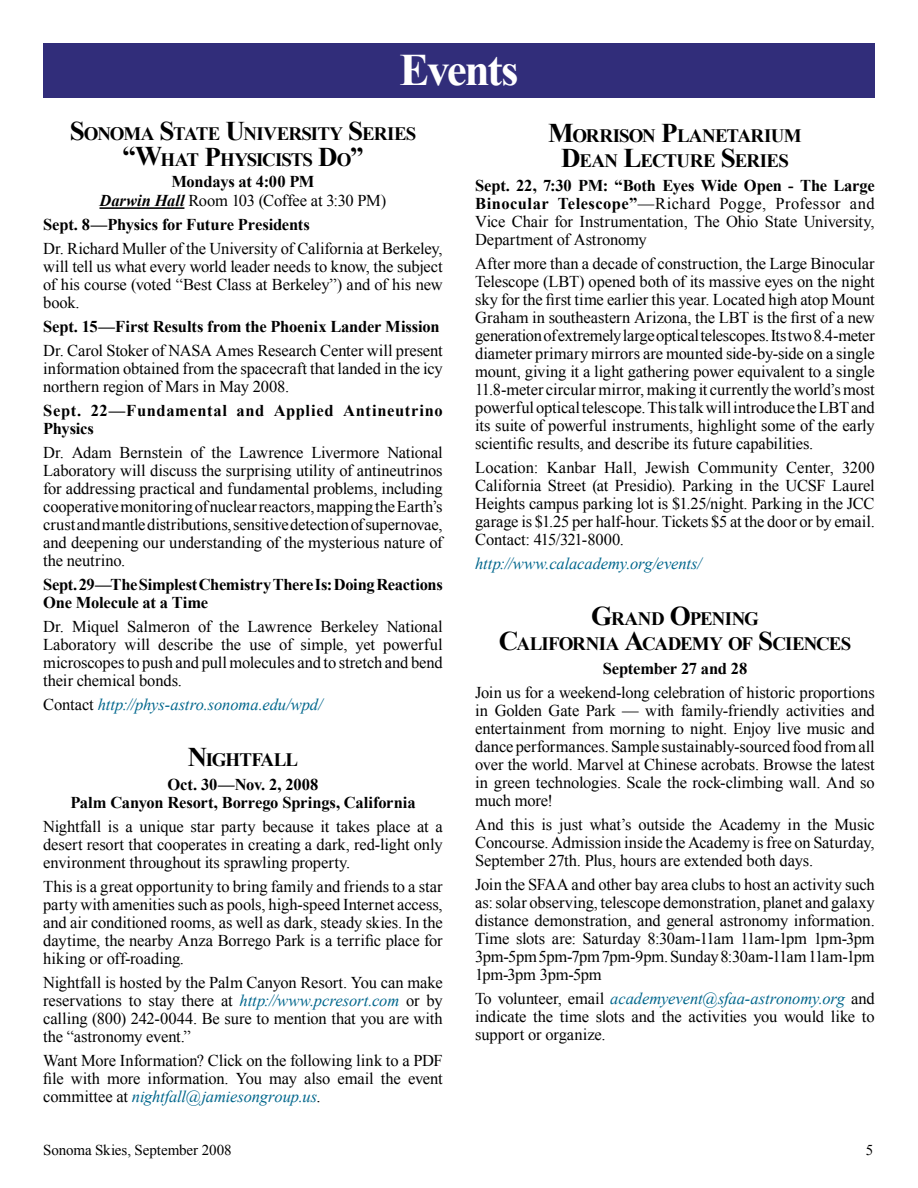
<style>
.page{position:relative;width:918px;height:1188px;background:#fff}
.page>*{position:absolute;margin:0;border:0;box-sizing:border-box;transform-origin:0 0}
.t1{font:700 45px "Times New Roman";letter-spacing:-.055em;color:#fff}
.t2{font:700 18.9px/25.5px "Times New Roman";letter-spacing:-.045em;color:#000;text-align:center}
.t3{font:16.5px/18px "Times New Roman";letter-spacing:-.01em;color:#000;text-align:justify}
.t4{font:700 16.5px/18px "Times New Roman";letter-spacing:-.01em;color:#000}
.t5{font:italic 16.5px "Times New Roman";letter-spacing:-.005em;color:#00668c}
.t6{font:700 16.5px/18px "Times New Roman";letter-spacing:.035em;color:#000}
.t7{font:15px "Times New Roman";letter-spacing:-.01em;color:#000}
.s1{font-size:27px}
.s2{font-weight:700}
.s3{font-weight:700;font-style:italic}
.s4{font-style:normal;color:#000}
.s5{font-style:italic;color:#00668c}
</style>
<div class="page">
<hr style="left:100px;top:207px;width:84px;height:2px;background:#000">
<div style="left:43px;top:43px;width:832px;height:55px;background:#312d7a"></div>
<h1 class="t1" style="left:400px;top:39px;width:121px">Events</h1>
<p class="t2" style="left:70px;top:120px;width:348px"><span class="s1">S</span>ONOMA <span class="s1">S</span>TATE <span class="s1">U</span>NIVERSITY <span class="s1">S</span>ERIES <span class="s1">“W</span>HAT <span class="s1">P</span>HYSICISTS <span class="s1">D</span>O<span class="s1">”</span></p>
<p class="t3" style="left:100px;top:171px;width:288px;line-height:19.8px;text-align:center"><span class="s2">Mondays at 4:00 PM<br></span><span class="s3">Darwin Hall</span> Room 103 (Coffee at 3:30 PM)</p>
<p class="t4" style="left:43px;top:215px;width:268px">Sept. 8—Physics for Future Presidents</p>
<p class="t3" style="left:43px;top:240px;width:401px">Dr. Richard Muller of the University of California at Berkeley, will tell us what every world leader needs to know, the subject of his course (voted “Best Class at Berkeley”) and of his new book.</p>
<p class="t4" style="left:43px;top:317px;width:398px">Sept. 15—First Results from the Phoenix Lander Mission</p>
<p class="t3" style="left:43px;top:342px;width:401px">Dr. Carol Stoker of NASA Ames Research Center will present information obtained from the spacecraft that landed in the icy northern region of Mars in May 2008.</p>
<p class="t6" style="left:43px;top:401px;width:401px">Sept. 22—Fundamental and Applied Antineutrino<br>Physics</p>
<p class="t3" style="left:43px;top:444px;width:401px">Dr. Adam Bernstein of the Lawrence Livermore National Laboratory will discuss the surprising utility of antineutrinos for addressing practical and fundamental problems, including cooperative monitoring of nuclear reactors, mapping the Earth’s crust and mantle distributions, sensitive detection of supernovae, and deepening our understanding of the mysterious nature of the neutrino.</p>
<p class="t4" style="left:43px;top:575px;width:401px">Sept. 29—The Simplest Chemistry There Is: Doing Reactions<br>One Molecule at a Time</p>
<p class="t3" style="left:43px;top:618px;width:401px">Dr. Miquel Salmeron of the Lawrence Berkeley National Laboratory will describe the use of simple, yet powerful microscopes to push and pull molecules and to stretch and bend their chemical bonds.</p>
<p class="t5" style="left:43px;top:694px;width:281px"><span class="s4">Contact</span> http://phys-astro.sonoma.edu/wpd/</p>
<p class="t2" style="left:188px;top:747px;width:112px"><span class="s1">N</span>IGHTFALL</p>
<p class="t4" style="left:70px;top:775px;width:347px;text-align:center">Oct. 30—Nov. 2, 2008<br>Palm Canyon Resort, Borrego Springs, California</p>
<p class="t3" style="left:43px;top:818px;width:401px">Nightfall is a unique star party because it takes place at a desert resort that cooperates in creating a dark, red-light only environment throughout its sprawling property.</p>
<p class="t3" style="left:43px;top:878px;width:401px">This is a great opportunity to bring family and friends to a star party with amenities such as pools, high-speed Internet access, and air conditioned rooms, as well as dark, steady skies. In the daytime, the nearby Anza Borrego Park is a terrific place for hiking or off-roading.</p>
<p class="t3" style="left:43px;top:974px;width:401px">Nightfall is hosted by the Palm Canyon Resort. You can make reservations to stay there at <span class="s5">http://www.pcresort.com</span> or by calling (800) 242-0044. Be sure to mention that you are with the “astronomy event.”</p>
<p class="t3" style="left:43px;top:1052px;width:401px">Want More Information? Click on the following link to a PDF file with more information. You may also email the event committee at <span class="s5">nightfall@jamiesongroup.us</span>.</p>
<p class="t2" style="left:548px;top:122px;width:254px"><span class="s1">M</span>ORRISON <span class="s1">P</span>LANETARIUM<br><span class="s1">D</span>EAN <span class="s1">L</span>ECTURE <span class="s1">S</span>ERIES</p>
<p class="t3" style="left:475px;top:176px;width:401px"><span class="s2">Sept. 22, 7:30 PM: “Both Eyes Wide Open - The Large Binocular Telescope”</span>—Richard Pogge, Professor and Vice Chair for Instrumentation, The Ohio State University, Department of Astronomy</p>
<p class="t3" style="left:475px;top:254px;width:401px">After more than a decade of construction, the Large Binocular Telescope (LBT) opened both of its massive eyes on the night sky for the first time earlier this year. Located high atop Mount Graham in southeastern Arizona, the LBT is the first of a new generation of extremely large optical telescopes. Its two 8.4-meter diameter primary mirrors are mounted side-by-side on a single mount, giving it a light gathering power equivalent to a single 11.8-meter circular mirror, making it currently the world’s most powerful optical telescope. This talk will introduce the LBT and its suite of powerful instruments, highlight some of the early scientific results, and describe its future capabilities.</p>
<p class="t3" style="left:475px;top:458px;width:401px">Location: Kanbar Hall, Jewish Community Center, 3200<br>California Street (at Presidio). Parking in the UCSF Laurel Heights campus parking lot is $1.25/night. Parking in the JCC garage is $1.25 per half-hour. Tickets $5 at the door or by email.<br>Contact: 415/321-8000.</p>
<p class="t5" style="left:475px;top:552px;width:228px">http://www.calacademy.org/events/</p>
<p class="t2" style="left:499px;top:605px;width:354px"><span class="s1">G</span>RAND <span class="s1">O</span>PENING<br><span class="s1">C</span>ALIFORNIA <span class="s1">A</span>CADEMY OF <span class="s1">S</span>CIENCES</p>
<p class="t4" style="left:603px;top:659px;width:146px">September 27 and 28</p>
<p class="t3" style="left:475px;top:684px;width:401px">Join us for a weekend-long celebration of historic proportions in Golden Gate Park — with family-friendly activities and entertainment from morning to night. Enjoy live music and dance performances. Sample sustainably-sourced food from all over the world. Marvel at Chinese acrobats. Browse the latest in green technologies. Scale the rock-climbing wall. And so much more!</p>
<p class="t3" style="left:475px;top:816px;width:401px">And this is just what’s outside the Academy in the Music Concourse. Admission inside the Academy is free on Saturday, September 27th. Plus, hours are extended both days.</p>
<p class="t3" style="left:475px;top:876px;width:401px">Join the SFAA and other bay area clubs to host an activity such as: solar observing, telescope demonstration, planet and galaxy distance demonstration, and general astronomy information.<br>Time slots are: Saturday 8:30am-11am 11am-1pm 1pm-3pm 3pm-5pm 5pm-7pm 7pm-9pm. Sunday 8:30am-11am 11am-1pm 1pm-3pm 3pm-5pm</p>
<p class="t3" style="left:475px;top:990px;width:401px">To volunteer, email <span class="s5">academyevent@sfaa-astronomy.org</span> and indicate the time slots and the activities you would like to support or organize.</p>
<p class="t7" style="left:43px;top:1140px;width:190px">Sonoma Skies, September 2008</p>
<p class="t7" style="left:866px;top:1140px;width:9px">5</p>
</div>
